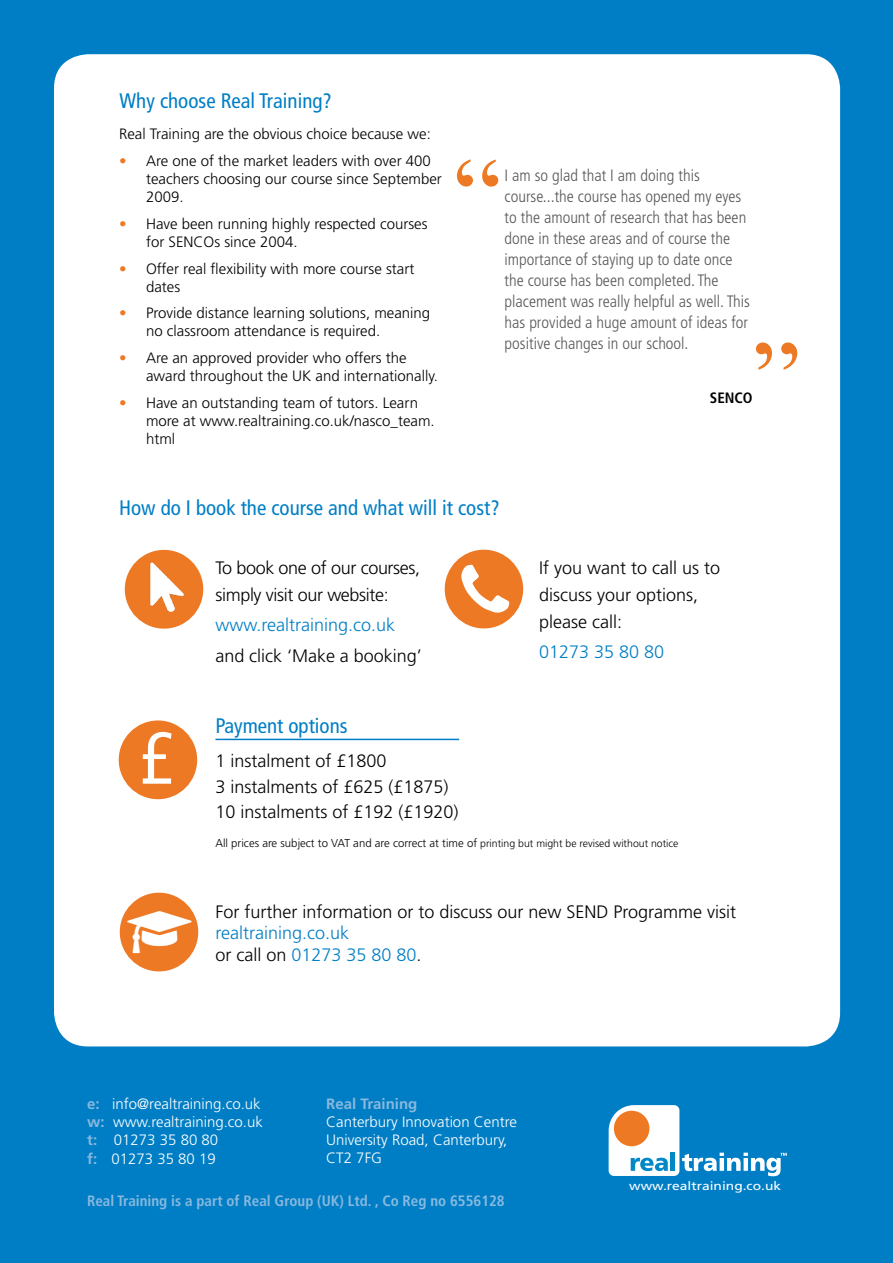
<style>
.page{position:relative;width:893px;height:1263px;background:#007ec5}
.page>*{position:absolute;margin:0;border:0;box-sizing:border-box;transform-origin:0 0}
.t1{font:108px "Times New Roman";color:#ed7925}
.t2{font:condensed 73.5px "Frutiger LT Std";color:#fff}
.t3{font:condensed 21px "Frutiger LT Std";color:#007ec5}
.t4{font:300 18px/25.5px "Frutiger LT Std";color:#000}
.t5{font:300 18px/21.6px "Frutiger LT Std";color:#007ec5}
.t6{font:300 18px/27px "Frutiger LT Std";letter-spacing:-.02em;color:#000}
.t7{font:300 condensed 16.5px/21px "Frutiger LT Std";color:#58585a}
.t8{font:300 15px/18px "Frutiger LT Std";color:#000}
.t9{font:300 15px/18px "Frutiger LT Std";color:#fff}
.t10{font:700 condensed 15px "Frutiger LT Std";color:#88b8de}
.t11{font:700 15px "Frutiger LT Std";color:#88b8de}
.t12{font:700 condensed 15px "Frutiger LT Std";color:#000}
.t13{font:12px "Frutiger LT Std";color:#fff;scale:1.15 1}
.t14{font:300 11.4px "Frutiger LT Std";color:#000}
.s1{color:#ed7925}
.s2{font-size:10.5px}
.s3{color:#000}
.s4{font-weight:700;color:#88b8de}
.s5{color:#88bae1}
</style>
<div class="page">
<div style="left:54px;top:54px;width:786px;height:992px;background:#fff;border-radius:34px"></div>
<svg style="left:609px;top:1105px;width:178px;height:71px"></svg>
<hr style="left:215px;top:739px;width:244px;height:1px;background:#007ec5">
<div style="left:125px;top:550px;width:78px;height:79px;background:#ed7925;border-radius:50%"></div>
<div style="left:445px;top:550px;width:78px;height:78px;background:#ed7925;border-radius:50%"></div>
<img style="left:150px;top:562px;width:46px;height:50px">
<div style="left:120px;top:893px;width:78px;height:78px;background:#ed7925;border-radius:50%"></div>
<div style="left:119px;top:720px;width:78px;height:79px;background:#ed7925;border-radius:50%"></div>
<h3 class="t3" style="left:120px;top:88px;width:214px">Why choose Real Training?</h3>
<p class="t8" style="left:119px;top:125px;width:313px">Real Training are the obvious choice because we:</p>
<p class="t8" style="left:146px;top:152px;width:297px;text-indent:-27px"><span class="s1">•</span> Are one of the market leaders with over 400 teachers choosing our course since September<br>2009.</p>
<p class="t8" style="left:146px;top:215px;width:283px;text-indent:-27px"><span class="s1">•</span> Have been running highly respected courses for SENCOs since 2004.</p>
<p class="t8" style="left:146px;top:260px;width:270px;text-indent:-27px"><span class="s1">•</span> Offer real flexibility with more course start dates</p>
<p class="t8" style="left:146px;top:304px;width:286px;text-indent:-27px"><span class="s1">•</span> Provide distance learning solutions, meaning no classroom attendance is required.</p>
<p class="t8" style="left:146px;top:349px;width:293px;text-indent:-27px"><span class="s1">•</span> Are an approved provider who offers the award throughout the UK and internationally.</p>
<p class="t8" style="left:146px;top:394px;width:290px;text-indent:-27px"><span class="s1">•</span> Have an outstanding team of tutors. Learn more at www.realtraining.co.uk/nasco_team. html</p>
<h1 class="t1" style="left:453px;top:124px;width:49px">“</h1>
<p class="t7" style="left:505px;top:165px;width:247px">I am so glad that I am doing this course...the course has opened my eyes to the amount of research that has been done in these areas and of course the importance of staying up to date once the course has been completed. The placement was really helpful as well. This has provided a huge amount of ideas for positive changes in our school.</p>
<p class="t12" style="left:710px;top:389px;width:44px">SENCO</p>
<h1 class="t1" style="left:752px;top:307px;width:49px">”</h1>
<h3 class="t3" style="left:119px;top:496px;width:382px">How do I book the course and what will it cost?</h3>
<h2 class="t2" style="left:139px;top:715px;width:37px">£</h2>
<p class="t6" style="left:215px;top:554px;width:206px">To book one of our courses, simply visit our website:</p>
<p class="t5" style="left:215px;top:614px;width:181px">www.realtraining.co.uk</p>
<p class="t4" style="left:215px;top:643px;width:208px">and click ‘Make a booking’</p>
<h3 class="t3" style="left:215px;top:713px;width:134px">Payment options</h3>
<p class="t4" style="left:215px;top:748px;width:245px">1 instalment of £1800<br>3 instalments of £625 (£1875)<br>10 instalments of £192 (£1920)</p>
<p class="t4" style="left:539px;top:554px;width:183px;line-height:27px">If you want to call us to discuss your options, please call:</p>
<p class="t5" style="left:539px;top:641px;width:127px">01273 35 80 80</p>
<p class="t14" style="left:215px;top:836px;width:465px">All prices are subject to VAT and are correct at time of <span class="s2">printing but might be revised without notice</span></p>
<p class="t4" style="left:215px;top:899px;width:522px">For further information or to discuss our new SEND Programme visit</p>
<p class="t5" style="left:215px;top:923px;width:208px">realtraining.co.uk<br><span class="s3">or call on</span> 01273 35 80 80<span class="s3">.</span></p>
<p class="t9" style="left:87px;top:1095px;width:177px"><span class="s4">e:</span> info@realtraining.co.uk <span class="s4">w:</span> www.realtraining.co.uk <span class="s4">t:</span> 01273 35 80 80</p>
<p class="t9" style="left:87px;top:1150px;width:130px"><span class="s4">f:</span> 01273 35 80 19</p>
<p class="t11" style="left:326px;top:1095px;width:93px">Real Training</p>
<p class="t9" style="left:326px;top:1113px;width:192px">Canterbury Innovation Centre<br>University Road, Canterbury,<br>CT2 7FG</p>
<p class="t10" style="left:87px;top:1191px;width:419px">Real Training is a part of Real Group (UK) Ltd. <span class="s5">, Co Reg no 6556128</span></p>
<p class="t13" style="left:629px;top:1179px;width:134px">www.realtraining.co.uk</p>
</div>
